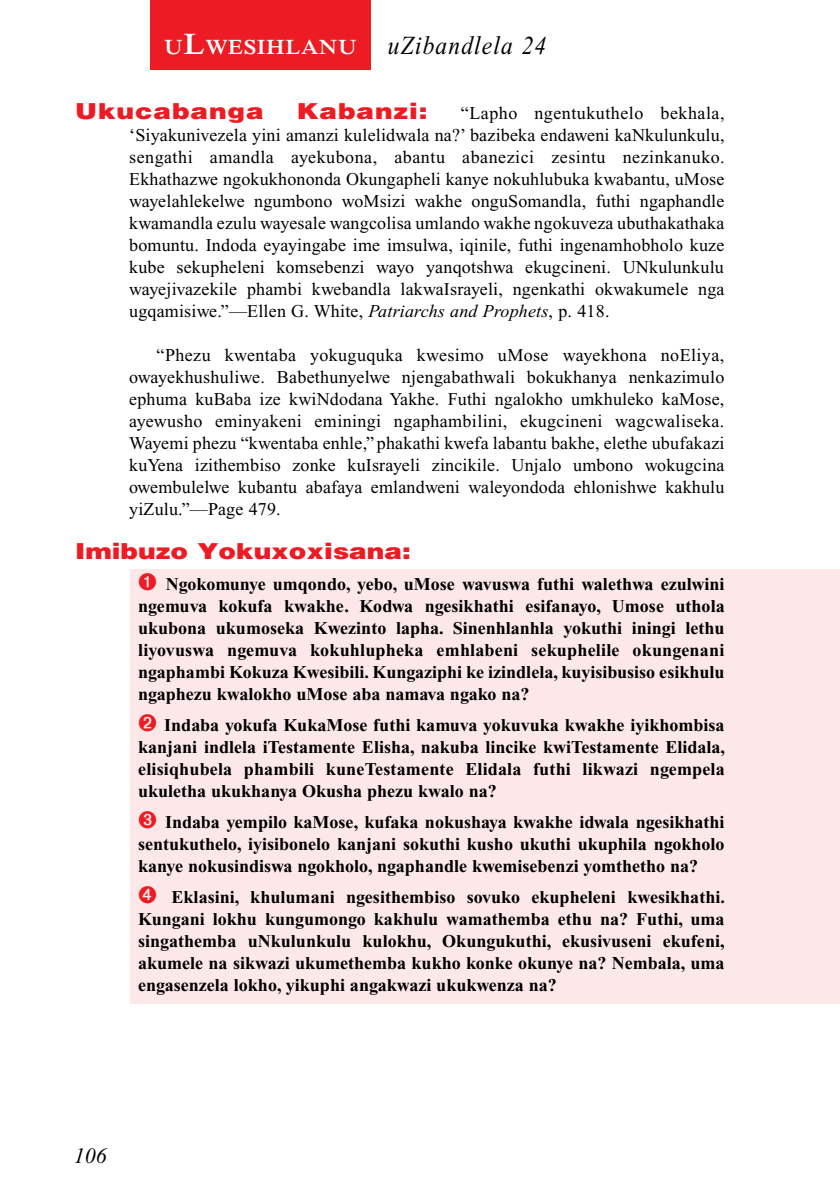
<style>
.page{position:relative;width:840px;height:1191px;background:#fff}
.page>*{position:absolute;margin:0;border:0;box-sizing:border-box;transform-origin:0 0}
.t1{font:italic 26px "Times New Roman PS Std";letter-spacing:.05em;color:#000;scale:.9 1}
.t2{font:900 22px "Helvetica LT Std";color:#ed1c24;scale:1.2 1}
.t3{font:900 22px "Helvetica LT Std";letter-spacing:.035em;color:#ed1c24;scale:1.2 1}
.t4{font:italic 22px "Times New Roman PS Std";color:#000}
.t5{font:600 21px "Times NRMT Std";letter-spacing:.03em;color:#fff}
.t6{font:18px/22px "Times New Roman PS Std";letter-spacing:.01em;color:#000;text-align:justify}
.t7{font:700 18px/22px "Times New Roman PS Std";color:#000;text-align:justify}
.s1{font-size:30px}
.s2{font-style:italic}
.s3{color:#ed1c24}
</style>
<div class="page">
<div style="left:150px;top:0;width:220px;height:69px;background:#ed1c24"></div>
<div style="left:130px;top:569px;width:709px;height:434px;background:#fde8e9"></div>
<p class="t5" style="left:164px;top:35px;width:194px">U<span class="s1">L</span>WESIHLANU</p>
<h1 class="t1" style="left:388px;top:32px;width:177px">uZibandlela 24</h1>
<p class="t3" style="left:75px;top:97px;width:158px">Ukucabanga</p>
<p class="t3" style="left:296px;top:97px;width:110px">Kabanzi:</p>
<p class="t6" style="left:129px;top:102px;width:596px;text-indent:331px">“Lapho ngentukuthelo bekhala, ‘Siyakunivezela yini amanzi kulelidwala na?’ bazibeka endaweni kaNkulunkulu, sengathi amandla ayekubona, abantu abanezici zesintu nezinkanuko.<br>Ekhathazwe ngokukhononda Okungapheli kanye nokuhlubuka kwabantu, uMose wayelahlekelwe ngumbono woMsizi wakhe onguSomandla, futhi ngaphandle kwamandla ezulu wayesale wangcolisa umlando wakhe ngokuveza ubuthakathaka bomuntu. Indoda eyayingabe ime imsulwa, iqinile, futhi ingenamhobholo kuze kube sekupheleni komsebenzi wayo yanqotshwa ekugcineni. UNkulunkulu wayejivazekile phambi kwebandla lakwaIsrayeli, ngenkathi okwakumele nga ugqamisiwe.”—Ellen G. White, <span class="s2">Patriarchs and Prophets</span>, p. 418.</p>
<p class="t6" style="left:129px;top:344px;width:596px;text-indent:27px">“Phezu kwentaba yokuguquka kwesimo uMose wayekhona noEliya, owayekhushuliwe. Babethunyelwe njengabathwali bokukhanya nenkazimulo ephuma kuBaba ize kwiNdodana Yakhe. Futhi ngalokho umkhuleko kaMose, ayewusho eminyakeni eminingi ngaphambilini, ekugcineni wagcwaliseka.<br>Wayemi phezu “kwentaba enhle,” phakathi kwefa labantu bakhe, elethe ubufakazi kuYena izithembiso zonke kuIsrayeli zincikile. Unjalo umbono wokugcina owembulelwe kubantu abafaya emlandweni waleyondoda ehlonishwe kakhulu yiZulu.”—Page 479.</p>
<p class="t2" style="left:75px;top:537px;width:281px">Imibuzo Yokuxoxisana:</p>
<p class="t7" style="left:138px;top:573px;width:587px"><span class="s3">➊</span> Ngokomunye umqondo, yebo, uMose wavuswa futhi walethwa ezulwini ngemuva kokufa kwakhe. Kodwa ngesikhathi esifanayo, Umose uthola ukubona ukumoseka Kwezinto lapha. Sinenhlanhla yokuthi iningi lethu liyovuswa ngemuva kokuhlupheka emhlabeni sekuphelile okungenani ngaphambi Kokuza Kwesibili. Kungaziphi ke izindlela, kuyisibusiso esikhulu ngaphezu kwalokho uMose aba namava ngako na?</p>
<p class="t7" style="left:138px;top:714px;width:588px"><span class="s3">➋</span> Indaba yokufa KukaMose futhi kamuva yokuvuka kwakhe iyikhombisa kanjani indlela iTestamente Elisha, nakuba lincike kwiTestamente Elidala, elisiqhubela phambili kuneTestamente Elidala futhi likwazi ngempela ukuletha ukukhanya Okusha phezu kwalo na?</p>
<p class="t7" style="left:138px;top:811px;width:587px"><span class="s3">➌</span> Indaba yempilo kaMose, kufaka nokushaya kwakhe idwala ngesikhathi sentukuthelo, iyisibonelo kanjani sokuthi kusho ukuthi ukuphila ngokholo kanye nokusindiswa ngokholo, ngaphandle kwemisebenzi yomthetho na?</p>
<p class="t7" style="left:138px;top:886px;width:588px"><span class="s3">➍</span> Eklasini, khulumani ngesithembiso sovuko ekupheleni kwesikhathi.<br>Kungani lokhu kungumongo kakhulu wamathemba ethu na? Futhi, uma singathemba uNkulunkulu kulokhu, Okungukuthi, ekusivuseni ekufeni, akumele na sikwazi ukumethemba kukho konke okunye na? Nembala, uma engasenzela lokho, yikuphi angakwazi ukukwenza na?</p>
<p class="t4" style="left:74px;top:1144px;width:34px">106</p>
</div>
